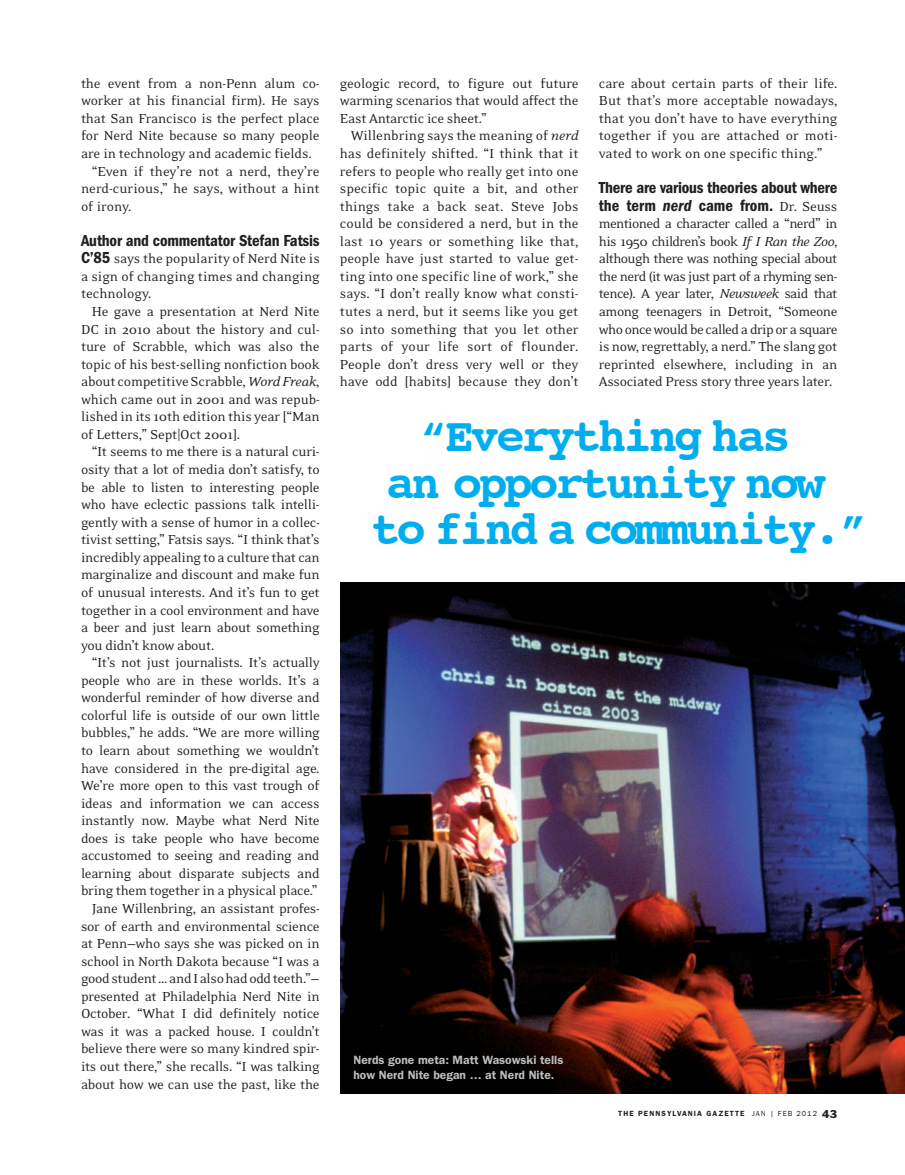
<style>
.page{position:relative;width:905px;height:1175px;background:#fff}
.page>*{position:absolute;margin:0;border:0;box-sizing:border-box;transform-origin:0 0}
.t1{font:700 48px/46.5px "Courier";letter-spacing:-.07em;color:#00aeef;text-align:center}
.t2{font:600 condensed 16.5px/17.5px "Franklin Gothic";letter-spacing:-.01em;color:#231f20}
.t3{font:15px/17.5px "Eidetic Neo";letter-spacing:-.02em;color:#231f20;text-align:justify}
.t4{font:15px "Eidetic Neo";color:#231f20}
.t5{font:600 12px/15px "Franklin Gothic";color:#bcbdc0}
.t6{font:600 7.5px "Franklin Gothic";letter-spacing:.145em;color:#231f20}
.s1{color:#2b2c2c}
.s2{font-family:"Franklin Gothic";font-weight:600;font-stretch:condensed;font-size:16.5px}
.s3{font-style:italic}
.s4{font-family:"Eidetic Neo";font-weight:400;font-stretch:normal;font-size:15px}
.s5{font-weight:400}
.s6{font-weight:400;font-size:10.5px}
</style>
<div class="page">
<img style="left:340px;top:583px;width:564px;height:511px">
<p class="t3" style="left:81px;top:76px;width:240px">the event from a non-Penn alum co-</p>
<p class="t3" style="left:81px;top:93px;width:240px">worker at his financial firm). <span class="s1">He s</span>ays</p>
<p class="t3" style="left:81px;top:111px;width:240px">that San Francisco is the perfect place</p>
<p class="t3" style="left:81px;top:128px;width:240px">for Nerd Nite because so many people</p>
<p class="t3" style="left:81px;top:146px;width:232px">are in technology and academic fields.</p>
<p class="t3" style="left:92px;top:163px;width:229px">“Even if they’re not a nerd, they’re</p>
<p class="t4" style="left:81px;top:183px;width:240px">nerd-curious,” he says, without a hint</p>
<p class="t3" style="left:81px;top:198px;width:52px">of irony.</p>
<p class="t2" style="left:81px;top:233px;width:240px">Author and commentator Stefan Fatsis</p>
<p class="t3" style="left:81px;top:251px;width:240px"><span class="s2">C’85</span> says the popularity of Nerd Nite is a sign of changing times and changing technology.</p>
<p class="t3" style="left:81px;top:304px;width:240px;text-indent:11px">He gave a presentation at Nerd Nite DC in 2010 about the history and cul&shy;ture of Scrabble, which was also the topic of his best-selling nonfiction book about competitive Scrabble, <span class="s3">Word Freak</span>, which came out in 2001 and was repub&shy;lished in its 10th edition this year [“Man of Letters,” Sept|Oct 2001].</p>
<p class="t3" style="left:81px;top:444px;width:240px;text-indent:11px">“It seems to me there is a natural curi&shy;osity that a lot of media don’t satisfy, to be able to listen to interesting people who have eclectic passions talk intelli&shy;gently with a sense of humor in a collec&shy;tivist setting,” Fatsis says. “I think that’s incredibly appealing to a culture that can marginalize and discount and make fun of unusual interests. And it’s fun to get together in a cool environment and have a beer and just learn about something you didn’t know about.</p>
<p class="t3" style="left:81px;top:655px;width:240px;text-align:right">“It’s not just journalists. It’s actually people who are in these worlds. It’s a wonderful reminder of how diverse and colorful life is outside of our own little bubbles,” he adds. “We are more willing to learn about something we wouldn’t have considered in the pre-digital age.<br>We’re more open to this vast trough of ideas and information we can access instantly now. Maybe what Nerd Nite does is take people who have become accustomed to seeing and reading and learning about disparate subjects and bring them together in a physical place.” Jane Willenbring, an assistant profes&shy;sor of earth and environmental science at Penn—who says she was picked on in school in North Dakota because “I was a good student … and I also had odd teeth.”— presented at Philadelphia Nerd Nite in October. “What I did definitely notice was it was a packed house. I couldn’t believe there were so many kindred spir&shy;its out there,” she recalls. “I was talking about how we can use the past, like the</p>
<p class="t3" style="left:340px;top:76px;width:240px">geologic record, to figure out future warming scenarios that would affect the East Antarctic ice sheet.”</p>
<p class="t3" style="left:340px;top:128px;width:240px;text-indent:11px">Willenbring says the meaning of <span class="s3">nerd </span>has definitely shifted. “I think that it refers to people who really get into one specific topic quite a bit, and other things take a back seat. Steve Jobs could be considered a nerd, but in the last 10 years or something like that, people have just started to value get&shy;ting into one specific line of work,” she says. “I don’t really know what consti&shy;tutes a nerd, but it seems like you get so into something that you let other parts of your life sort of flounder.<br>People don’t dress very well or they have odd [habits] because they don’t</p>
<p class="t3" style="left:598px;top:76px;width:240px">care about certain parts of their life.<br>But that’s more acceptable nowadays, that you don’t have to have everything together if you are attached or moti&shy;vated to work on one specific thing.”</p>
<p class="t2" style="left:598px;top:180px;width:240px">There are various theories about where the term <span class="s3">nerd</span> came from. <span class="s4">Dr. Seuss</span></p>
<p class="t3" style="left:598px;top:216px;width:240px">mentioned a character called a “nerd” in his 1950 children’s book <span class="s3">If I Ran the Zoo</span>, although there was nothing special about the nerd (it was just part of a rhyming sen&shy;tence). A year later, <span class="s3">Newsweek</span> said that among teenagers in Detroit, “Someone who once would be called a drip or a square is now, regrettably, a nerd.” The slang got reprinted elsewhere, including in an Associated Press story three years later.</p>
<h1 class="t1" style="left:371px;top:416px;width:497px">“Everything has<br>an opportunity now to find a community.”</h1>
<p class="t5" style="left:353px;top:1053px;width:211px">Nerds gone meta: Matt Wasowski tells how Nerd Nite began … at Nerd Nite.</p>
<p class="t6" style="left:618px;top:1110px;width:221px">THE PENNSYLVANIA GAZETTE <span class="s5">JAN | FEB 2012</span> <span class="s6">43</span></p>
</div>
